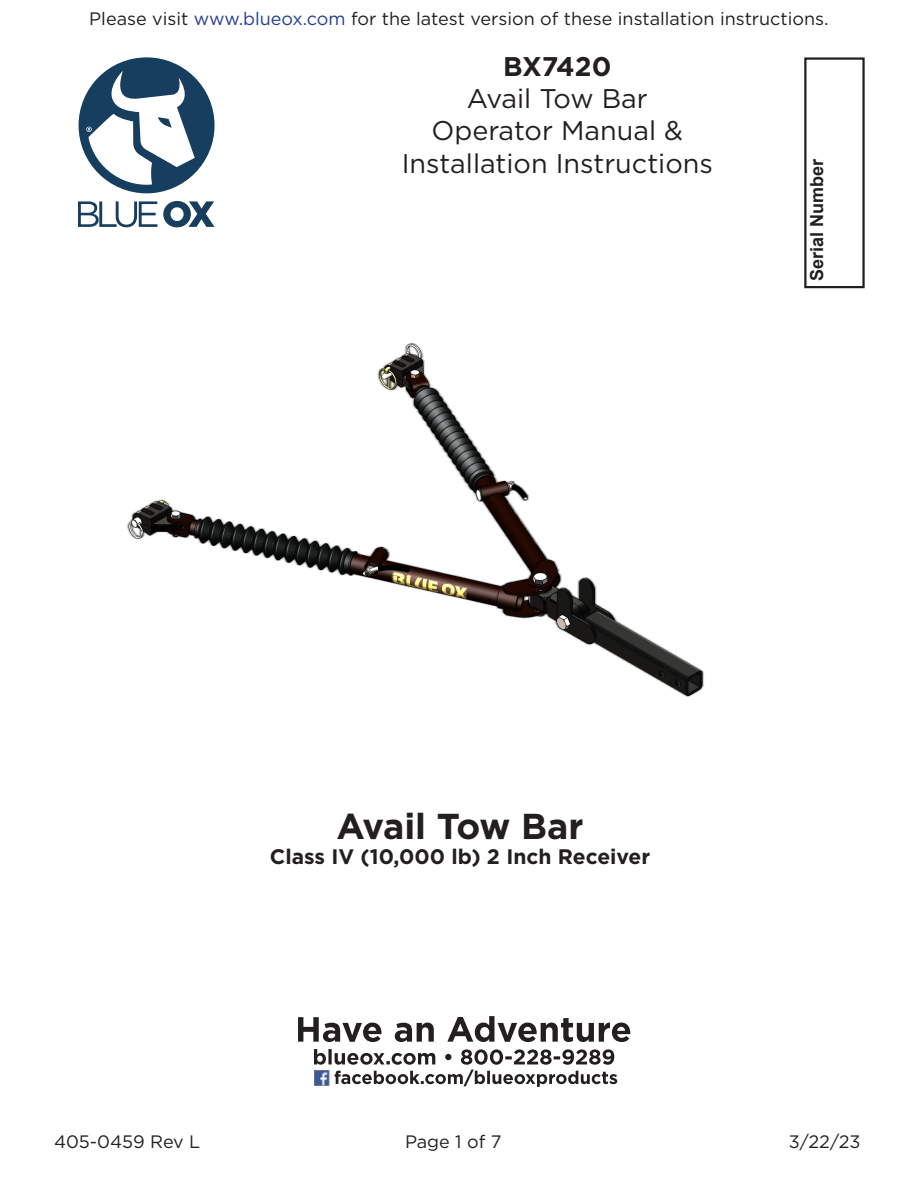
<style>
.page{position:relative;width:918px;height:1188px;background:#fff}
.page>*{position:absolute;margin:0;border:0;box-sizing:border-box;transform-origin:0 0}
.t1{font:700 36px "Gotham";letter-spacing:-.015em;color:#231f20}
.t2{font:27px/32.4px "Gotham";color:#231f20;text-align:center}
.t3{font:700 27px "Gotham";color:#231f20}
.t4{font:700 21px "Gotham";color:#231f20}
.t5{font:18px "Gotham";color:#231f20}
.t6{font:700 18px "Arial";color:#231f20}
.s1{color:#253f8e}
</style>
<div class="page">
<svg style="left:78px;top:201px;width:79px;height:26px"></svg>
<svg style="left:163px;top:201px;width:52px;height:26px"></svg>
<div style="left:79px;top:57px;width:136px;height:136px;border:9px solid #163e5e;border-radius:50%"></div>
<svg style="left:84px;top:61px;width:126px;height:126px"></svg>
<img style="left:127px;top:343px;width:577px;height:354px">
<div style="left:804px;top:57px;width:61px;height:231px;border:2px solid #231f20"></div>
<svg style="left:314px;top:1049px;width:303px;height:38px"></svg>
<svg style="left:298px;top:1016px;width:332px;height:26px"></svg>
<img style="left:314px;top:1070px;width:17px;height:16px">
<p class="t5" style="left:89px;top:7px;width:741px">Please visit <span class="s1">www.blueox.com</span> for the latest version of these installation instructions.</p>
<h2 class="t3" style="left:503px;top:48px;width:110px">BX7420</h2>
<h2 class="t2" style="left:402px;top:82px;width:313px">Avail Tow Bar<br>Operator Manual &amp;<br>Installation Instructions</h2>
<p class="t6" style="left:804px;top:281px;width:124px;rotate:-90deg">Serial Number</p>
<p class="t1" style="left:336px;top:802px;width:249px">Avail Tow Bar</p>
<p class="t4" style="left:270px;top:843px;width:382px">Class IV (10,000 lb) 2 Inch Receiver</p>
<p class="t5" style="left:54px;top:1131px;width:148px">405-0459 Rev L</p>
<p class="t5" style="left:405px;top:1131px;width:98px">Page 1 of 7</p>
<p class="t5" style="left:789px;top:1131px;width:73px">3/22/23</p>
</div>
